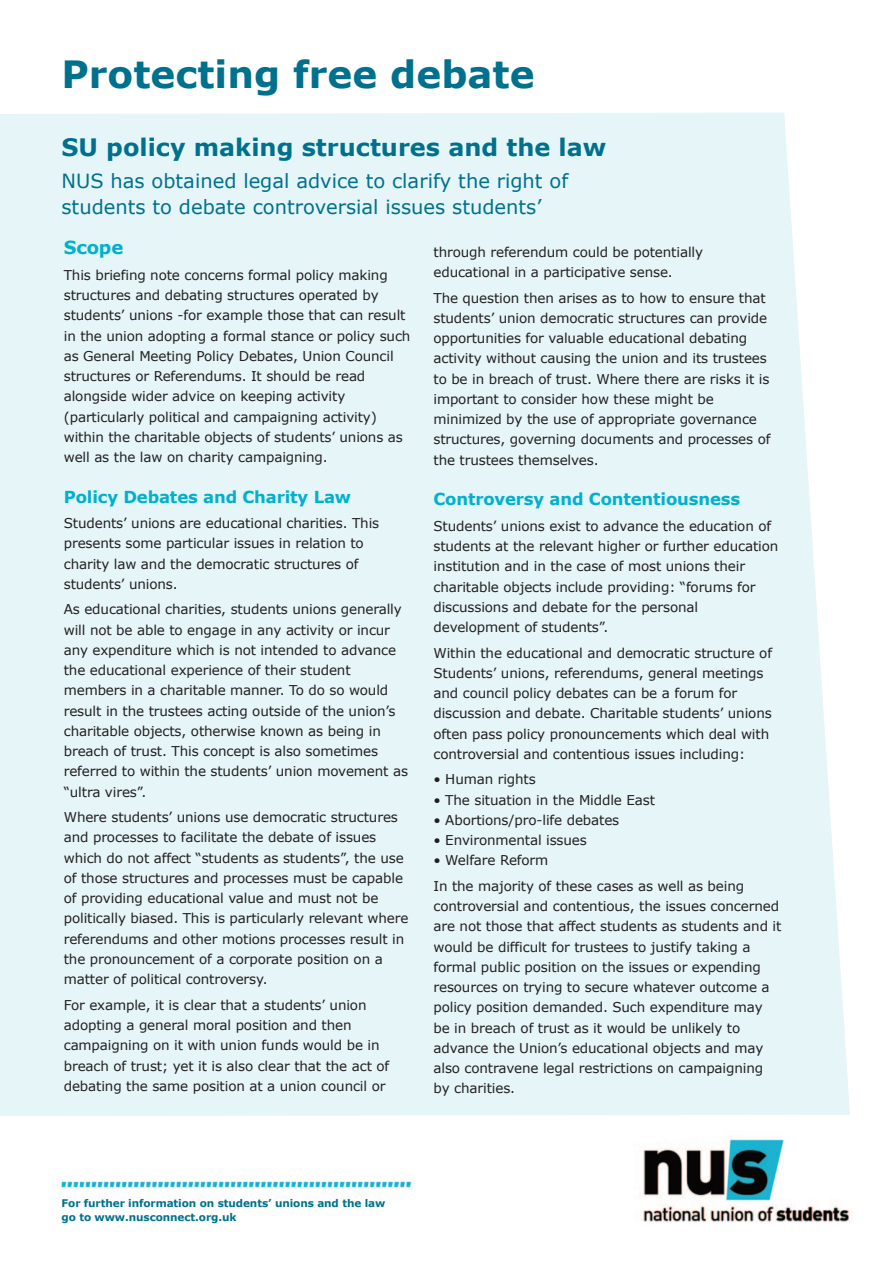
<style>
.page{position:relative;width:893px;height:1263px;background:#fff}
.page>*{position:absolute;margin:0;border:0;box-sizing:border-box;transform-origin:0 0}
.t1{font:700 37.5px "Verdana";color:#00718c}
.t2{font:700 24px "Verdana";color:#00718c}
.t3{font:19.5px/25.5px "Verdana";color:#00718c}
.t4{font:700 18px "Verdana";letter-spacing:-.01em;color:#00b1cd}
.t5{font:700 16.5px "Verdana";letter-spacing:-.01em;color:#00b1cd}
.t6{font:13.5px/20.2px "Verdana";letter-spacing:-.01em;color:#231f20}
.t7{font:700 10.5px/13.5px "Verdana";letter-spacing:-.01em;color:#00718c}
</style>
<div class="page">
<div style="left:0;top:113px;width:850px;height:1003px;background:#e5f5f8"></div>
<img style="left:61px;top:1139px;width:789px;height:84px">
<h1 class="t1" style="left:62px;top:50px;width:475px">Protecting free debate</h1>
<h2 class="t2" style="left:62px;top:132px;width:546px">SU policy making structures and the law</h2>
<h3 class="t3" style="left:62px;top:168px;width:508px">NUS has obtained legal advice to clarify the right of students to debate controversial issues students’</h3>
<h3 class="t4" style="left:64px;top:236px;width:61px">Scope</h3>
<p class="t6" style="left:64px;top:264px;width:348px">This briefing note concerns formal policy making structures and debating structures operated by students’ unions -for example those that can result in the union adopting a formal stance or policy such as General Meeting Policy Debates, Union Council structures or Referendums. It should be read alongside wider advice on keeping activity (particularly political and campaigning activity) within the charitable objects of students’ unions as well as the law on charity campaigning.</p>
<p class="t5" style="left:64px;top:486px;width:289px">Policy Debates and Charity Law</p>
<p class="t6" style="left:64px;top:513px;width:317px">Students’ unions are educational charities. This presents some particular issues in relation to charity law and the democratic structures of students’ unions.</p>
<p class="t6" style="left:64px;top:599px;width:346px">As educational charities, students unions generally will not be able to engage in any activity or incur any expenditure which is not intended to advance the educational experience of their student members in a charitable manner. To do so would result in the trustees acting outside of the union’s charitable objects, otherwise known as being in breach of trust. This concept is also sometimes referred to within the students’ union movement as “ultra vires”.</p>
<p class="t6" style="left:64px;top:807px;width:346px">Where students’ unions use democratic structures and processes to facilitate the debate of issues which do not affect “students as students”, the use of those structures and processes must be capable of providing educational value and must not be politically biased. This is particularly relevant where referendums and other motions processes result in the pronouncement of a corporate position on a matter of political controversy.</p>
<p class="t6" style="left:64px;top:994px;width:327px">For example, it is clear that a students’ union adopting a general moral position and then campaigning on it with union funds would be in breach of trust; yet it is also clear that the act of debating the same position at a union council or</p>
<p class="t6" style="left:433px;top:241px;width:271px">through referendum could be potentially educational in a participative sense.</p>
<p class="t6" style="left:433px;top:287px;width:338px">The question then arises as to how to ensure that students’ union democratic structures can provide opportunities for valuable educational debating activity without causing the union and its trustees to be in breach of trust. Where there are risks it is important to consider how these might be minimized by the use of appropriate governance structures, governing documents and processes of the trustees themselves.</p>
<p class="t5" style="left:433px;top:489px;width:308px">Controversy and Contentiousness</p>
<p class="t6" style="left:433px;top:515px;width:346px">Students’ unions exist to advance the education of students at the relevant higher or further education institution and in the case of most unions their charitable objects include providing: “forums for discussions and debate for the personal development of students”.</p>
<p class="t6" style="left:433px;top:642px;width:340px">Within the educational and democratic structure of Students’ unions, referendums, general meetings and council policy debates can be a forum for discussion and debate. Charitable students’ unions often pass policy pronouncements which deal with controversial and contentious issues including:</p>
<p class="t6" style="left:433px;top:769px;width:104px">• Human rights</p>
<p class="t6" style="left:433px;top:789px;width:223px">• The situation in the Middle East</p>
<p class="t6" style="left:433px;top:809px;width:187px">• Abortions/pro-life debates</p>
<p class="t6" style="left:433px;top:829px;width:155px">• Environmental issues</p>
<p class="t6" style="left:433px;top:847px;width:312px;line-height:25.5px">• Welfare Reform<br>In the majority of these cases as well as being</p>
<p class="t6" style="left:433px;top:895px;width:349px">controversial and contentious, the issues concerned are not those that affect students as students and it would be difficult for trustees to justify taking a formal public position on the issues or expending resources on trying to secure whatever outcome a policy position demanded. Such expenditure may be in breach of trust as it would be unlikely to advance the Union’s educational objects and may also contravene legal restrictions on campaigning by charities.</p>
<p class="t7" style="left:62px;top:1196px;width:325px">For further information on students’ unions and the law go to www.nusconnect.org.uk</p>
</div>
